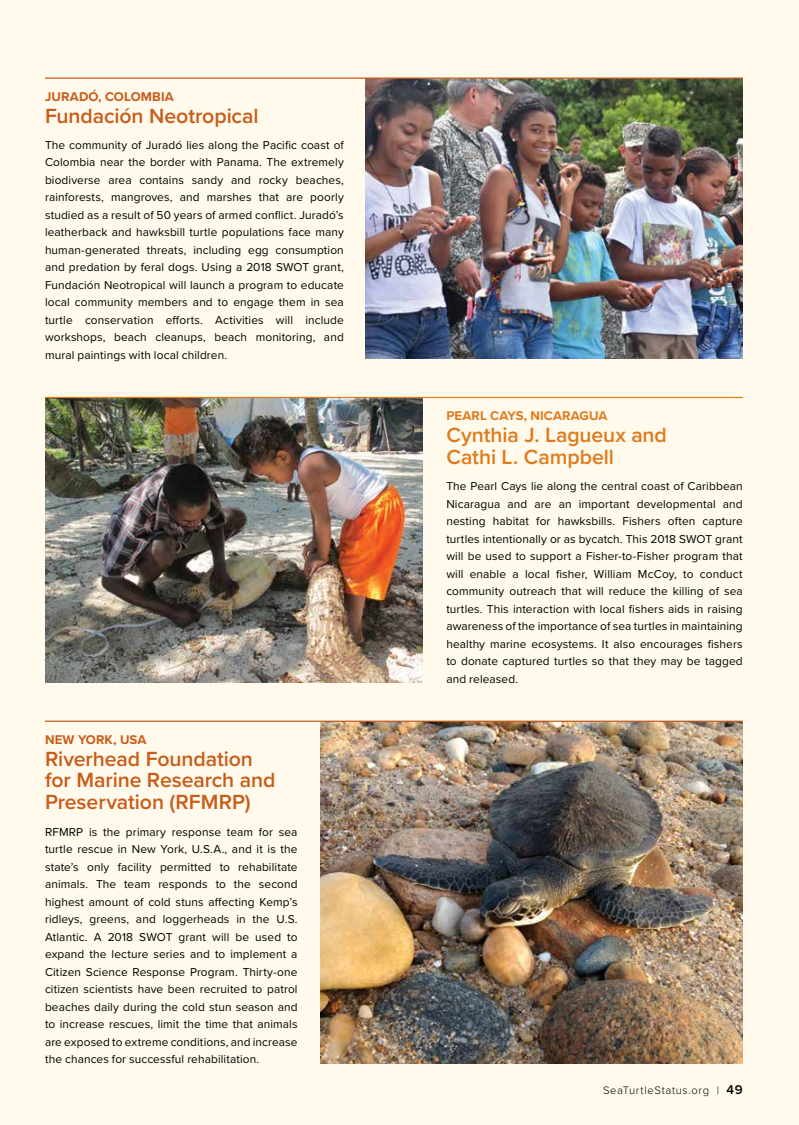
<style>
.page{position:relative;width:799px;height:1125px;background:#fffaeb}
.page>*{position:absolute;margin:0;border:0;box-sizing:border-box;transform-origin:0 0}
.t1{font:600 21.25px/21.9px "Proxima Nova";letter-spacing:-.005em;color:#c85c1a}
.t2{font:600 21.25px/21.9px "Proxima Nova";letter-spacing:-.005em;color:#df7a1c}
.t3{font:700 13.12px "Proxima Nova";letter-spacing:.01em;color:#c85c1a}
.t4{font:700 13.12px "Proxima Nova";letter-spacing:.005em;color:#df7a1c}
.t5{font:11.88px/17.5px "Proxima Nova";letter-spacing:.01em;color:#000;text-align:justify}
.t6{font:300 11.25px "Proxima Nova";letter-spacing:.06em;color:#000}
.s1{font-weight:600;font-size:13.12px}
</style>
<div class="page">
<img style="left:365px;top:79px;width:377px;height:280px">
<img style="left:45px;top:398px;width:377px;height:284px">
<img style="left:320px;top:722px;width:422px;height:341px">
<hr style="left:45px;top:78px;width:697px;height:1px;background:#c85c1a">
<hr style="left:45px;top:397px;width:697px;height:1px;background:#df7a1c">
<hr style="left:45px;top:721px;width:697px;height:1px;background:#c85c1a">
<img style="left:625px;top:331px;width:23px;height:28px">
<p class="t3" style="left:45px;top:86px;width:130px">JURADÓ, COLOMBIA</p>
<h1 class="t1" style="left:45px;top:104px;width:215px">Fundación Neotropical</h1>
<p class="t5" style="left:45px;top:136px;width:300px">The community of Juradó lies along the Pacific coast of Colombia near the border with Panama. The extremely biodiverse area contains sandy and rocky beaches, rainforests, mangroves, and marshes that are poorly studied as a result of 50 years of armed conflict. Juradó’s leatherback and hawksbill turtle populations face many human-generated threats, including egg consumption and predation by feral dogs. Using a 2018 SWOT grant, Fundación Neotropical will launch a program to educate local community members and to engage them in sea turtle conservation efforts. Activities will include workshops, beach cleanups, beach monitoring, and mural paintings with local children.</p>
<p class="t3" style="left:45px;top:730px;width:103px">NEW YORK, USA</p>
<h1 class="t1" style="left:45px;top:747px;width:232px">Riverhead Foundation for Marine Research and<br>Preservation (RFMRP)</h1>
<p class="t5" style="left:45px;top:822px;width:254px">RFMRP is the primary response team for sea turtle rescue in New York, U.S.A., and it is the state’s only facility permitted to rehabilitate animals. The team responds to the second highest amount of cold stuns affecting Kemp’s ridleys, greens, and loggerheads in the U.S.<br>Atlantic. A 2018 SWOT grant will be used to expand the lecture series and to implement a Citizen Science Response Program. Thirty-one citizen scientists have been recruited to patrol beaches daily during the cold stun season and to increase rescues, limit the time that animals are exposed to extreme conditions, and increase the chances for successful rehabilitation.</p>
<p class="t4" style="left:446px;top:406px;width:162px">PEARL CAYS, NICARAGUA</p>
<h1 class="t2" style="left:446px;top:423px;width:222px">Cynthia J. Lagueux and<br>Cathi L. Campbell</h1>
<p class="t5" style="left:446px;top:477px;width:298px">The Pearl Cays lie along the central coast of Caribbean Nicaragua and are an important developmental and nesting habitat for hawksbills. Fishers often capture turtles intentionally or as bycatch. This 2018 SWOT grant will be used to support a Fisher-to-Fisher program that will enable a local fisher, William McCoy, to conduct community outreach that will reduce the killing of sea turtles. This interaction with local fishers aids in raising awareness of the importance of sea turtles in maintaining healthy marine ecosystems. It also encourages fishers to donate captured turtles so that they may be tagged and released.</p>
<p class="t6" style="left:603px;top:1082px;width:141px">SeaTurtleStatus.org | <span class="s1">49</span></p>
</div>
